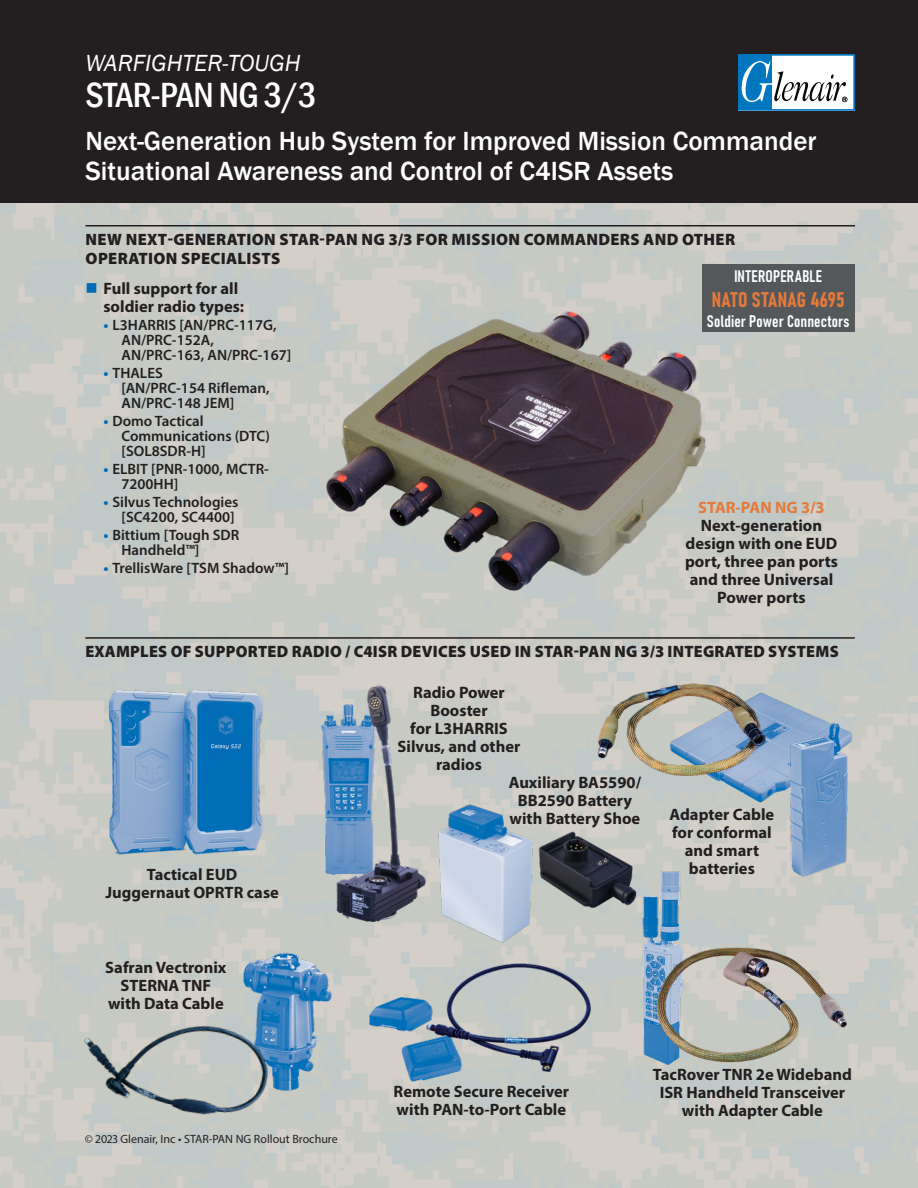
<style>
.page{position:relative;width:918px;height:1188px;background:#fff}
.page>*{position:absolute;margin:0;border:0;box-sizing:border-box;transform-origin:0 0}
.splash_gray_h_lg{font:500 condensed 36px "Franklin Gothic";letter-spacing:-.02em;color:#fff}
.gray_h_prod{font:500 27px/30px "Franklin Gothic";color:#fff}
.splash_gray_h_sm_i{font:italic 24px "Franklin Gothic";color:#fff}
.sp_qc_body_txt_k{font:21px "Bahnschrift";letter-spacing:.015em;color:#e57a3a}
.image_label{font:700 16.5px/18px "Myriad Pro";color:#231f20;text-align:center}
.head_w__ra{font:900 16.5px/19.5px "Myriad Pro";letter-spacing:.015em;color:#231f20}
.sp_qc_body_txt_k-2{font:16.5px "Bahnschrift";letter-spacing:.005em;color:#fff}
.t1{font:600 15px/15px "Myriad Pro";color:#231f20}
.t2{font:12px "Myriad Pro";color:#231f20}
.s1{font-weight:700;color:#006bb6}
.s2{color:#e57a3a}
</style>
<div class="page">
<img style="left:0;top:202px;width:918px;height:986px">
<div style="left:0;top:0;width:918px;height:202px;background:#231f20"></div>
<svg style="left:738px;top:54px;width:117px;height:57px;background:#9fc3d9"></svg>
<img style="left:628px;top:868px;width:69px;height:200px">
<img style="left:0;top:202px;width:1px;height:392px">
<img style="left:667px;top:690px;width:189px;height:118px">
<img style="left:591px;top:671px;width:178px;height:119px">
<hr style="left:85px;top:637px;width:770px;height:2px;background:#231f20">
<img style="left:317px;top:699px;width:11px;height:182px">
<img style="left:328px;top:679px;width:104px;height:257px">
<img style="left:227px;top:937px;width:115px;height:165px">
<img style="left:73px;top:1003px;width:203px;height:120px">
<img style="left:432px;top:803px;width:106px;height:139px">
<img style="left:536px;top:829px;width:105px;height:83px">
<hr style="left:86px;top:225px;width:769px;height:1px;background:#231f20">
<div style="left:702px;top:264px;width:153px;height:67px;background:#54585a"></div>
<img style="left:311px;top:295px;width:425px;height:308px">
<img style="left:780px;top:717px;width:74px;height:166px">
<img style="left:366px;top:991px;width:98px;height:94px">
<img style="left:423px;top:961px;width:171px;height:114px">
<img style="left:650px;top:937px;width:205px;height:131px">
<img style="left:85px;top:670px;width:199px;height:199px">
<svg style="left:87px;top:283px;width:9px;height:10px"></svg>
<p class="splash_gray_h_sm_i" style="left:86px;top:48px;width:217px">WARFIGHTER-TOUGH</p>
<p class="splash_gray_h_lg" style="left:86px;top:71px;width:232px">STAR-PAN NG 3/3</p>
<p class="gray_h_prod" style="left:86px;top:127px;width:733px">Next-Generation Hub System for Improved Mission Commander<br>Situational Awareness and Control of C4ISR Assets</p>
<p class="head_w__ra" style="left:86px;top:229px;width:651px">NEW NEXT-GENERATION STAR-PAN NG 3/3 FOR MISSION COMMANDERS AND OTHER<br>OPERATION SPECIALISTS</p>
<p class="image_label" style="left:104px;top:279px;width:142px;text-align:left">Full support for all soldier radio types:</p>
<p class="t1" style="left:122px;top:317px;width:171px;text-indent:-18px"><span class="s1">•</span> L3HARRIS [AN/PRC-117G,<br>AN/PRC-152A,<br>AN/PRC-163, AN/PRC-167]</p>
<p class="t1" style="left:122px;top:365px;width:150px;text-indent:-18px"><span class="s1">•</span> THALES<br>[AN/PRC-154 Rifleman,<br>AN/PRC-148 JEM]</p>
<p class="t1" style="left:122px;top:413px;width:150px;text-indent:-18px"><span class="s1">•</span> Domo Tactical<br>Communications (DTC) [SOL8SDR-H]</p>
<p class="t1" style="left:122px;top:461px;width:149px;text-indent:-18px"><span class="s1">•</span> ELBIT [PNR-1000, MCTR-<br>7200HH]</p>
<p class="t1" style="left:104px;top:494px;width:136px;text-align:right"><span class="s1">•</span> Silvus Technologies [SC4200, SC4400]</p>
<p class="t1" style="left:122px;top:527px;width:119px;text-indent:-18px"><span class="s1">•</span> Bittium [Tough SDR<br>Handheld™]</p>
<p class="t1" style="left:104px;top:560px;width:187px"><span class="s1">•</span> TrellisWare [TSM Shadow™]</p>
<p class="sp_qc_body_txt_k-2" style="left:734px;top:263px;width:89px">INTEROPERABLE</p>
<p class="sp_qc_body_txt_k" style="left:712px;top:284px;width:134px">NATO STANAG 4695</p>
<p class="sp_qc_body_txt_k-2" style="left:707px;top:308px;width:144px">Soldier Power Connectors</p>
<p class="image_label" style="left:685px;top:498px;width:155px"><span class="s2">STAR-PAN NG 3/3<br></span>Next-generation design with one EUD port, three pan ports and three Universal<br>Power ports</p>
<p class="head_w__ra" style="left:85px;top:642px;width:755px">EXAMPLES OF SUPPORTED RADIO / C4ISR DEVICES USED IN STAR-PAN NG 3/3 INTEGRATED SYSTEMS</p>
<p class="image_label" style="left:398px;top:682px;width:124px">Radio Power<br>Booster<br>for L3HARRIS<br>Silvus, and other radios</p>
<p class="image_label" style="left:105px;top:865px;width:175px">Tactical EUD<br>Juggernaut OPRTR case</p>
<p class="image_label" style="left:105px;top:957px;width:123px">Safran Vectronix<br>STERNA TNF with Data Cable</p>
<p class="t2" style="left:85px;top:1132px;width:254px">© 2023 Glenair, Inc • STAR-PAN NG Rollout Brochure</p>
<p class="image_label" style="left:509px;top:773px;width:134px">Auxiliary BA5590/<br>BB2590 Battery with Battery Shoe</p>
<p class="image_label" style="left:670px;top:805px;width:106px">Adapter Cable for conformal and smart batteries</p>
<p class="image_label" style="left:394px;top:1082px;width:177px;text-align:left">Remote Secure Receiver with PAN-to-Port Cable</p>
<p class="image_label" style="left:653px;top:1065px;width:200px">TacRover TNR 2e Wideband<br>ISR Handheld Transceiver with Adapter Cable</p>
</div>
